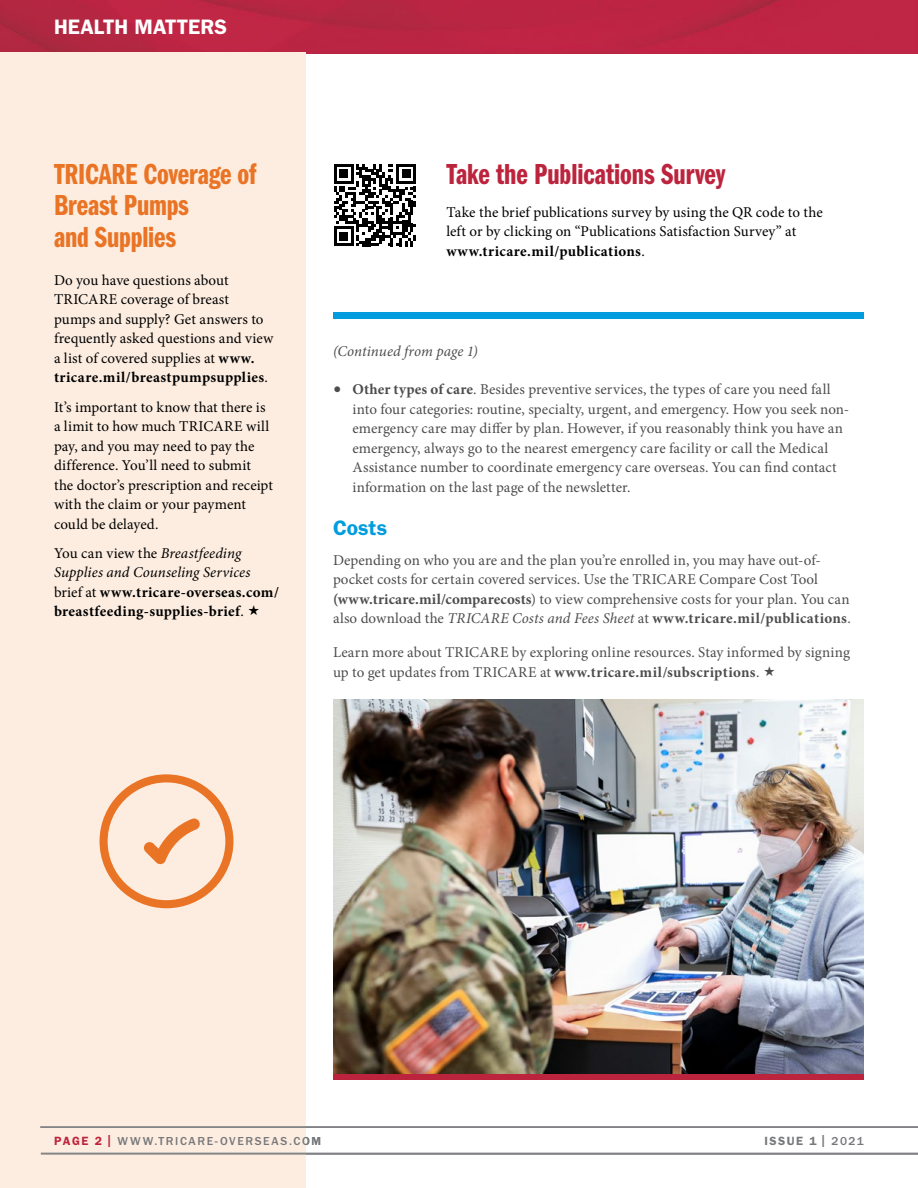
<style>
.page{position:relative;width:918px;height:1188px;background:#fff}
.page>*{position:absolute;margin:0;border:0;box-sizing:border-box;transform-origin:0 0}
.Sidebar_H1_Orange{font:30px/31.5px "ITC Franklin Gothic Std Dm Cp";letter-spacing:-.005em;color:#ea7425}
.Sidebar_H1_Red{font:30px "ITC Franklin Gothic Std Dm Cp";color:#bc243d}
.t1{font:600 21px "ITC Franklin Gothic Std";color:#fff}
.S1_-_Light_Blue{font:600 21px "ITC Franklin Gothic Std";color:#009dde}
.t2{font:15px/19.5px "Minion Pro";color:#4d4d4f}
.Sidebar_-_P{font:15px/19.5px "Minion Pro";color:#000}
.Sidebar_-_P-2{font:700 15px/19.5px "Minion Pro";letter-spacing:.03em;color:#000}
.t3{font:italic 15px "Minion Pro";letter-spacing:.005em;color:#4d4d4f}
.t4{font:500 12px "ITC Franklin Gothic Std";letter-spacing:.135em;color:#77787b}
.t5{font:600 12px "ITC Franklin Gothic Std";letter-spacing:.12em;color:#77787b}
.s1{font-weight:700}
.s2{font-weight:400}
.s3{font-weight:400;font-style:italic}
.s4{font-size:21.75px}
.s5{font-style:italic}
.s6{font-weight:600;color:#bc243d}
.s7{font-weight:500}
</style>
<div class="page">
<img style="left:0;top:0;width:918px;height:54px">
<div style="left:0;top:53px;width:306px;height:1135px;background:#fdede0"></div>
<hr style="left:41px;top:1153px;width:877px;height:1px;background:#808285">
<svg style="left:334px;top:164px;width:82px;height:82px"></svg>
<hr style="left:41px;top:1154px;width:877px;height:1px;background:#808285">
<hr style="left:40px;top:1127px;width:878px;height:1px;background:#808285">
<div style="left:333px;top:312px;width:531px;height:6px;background:#009dde"></div>
<div style="left:333px;top:1074px;width:531px;height:6px;background:#bc243d"></div>
<img style="left:333px;top:699px;width:531px;height:375px">
<svg style="left:100px;top:774px;width:133px;height:134px"></svg>
<h2 class="t1" style="left:54px;top:15px;width:175px">HEALTH MATTERS</h2>
<p class="Sidebar_H1_Orange" style="left:54px;top:159px;width:204px">TRICARE Coverage of<br>Breast Pumps<br>and Supplies</p>
<p class="Sidebar_-_P" style="left:54px;top:270px;width:221px">Do you have questions about<br>TRICARE coverage of breast pumps and supply? Get answers to frequently asked questions and view a list of covered supplies at <span class="s1">www. tricare.mil/breastpumpsupplies</span>.</p>
<p class="Sidebar_-_P" style="left:54px;top:397px;width:221px">It’s important to know that there is a limit to how much TRICARE will pay, and you may need to pay the difference. You’ll need to submit the doctor’s prescription and receipt with the claim or your payment could be delayed.</p>
<p class="Sidebar_-_P-2" style="left:54px;top:543px;width:226px"><span class="s2">You can view the</span> <span class="s3">Breastfeeding Supplies and Counseling Services </span><span class="s2">brief at</span> www.tricare-overseas.com/ breastfeeding-supplies-brief<span class="s2">.</span></p>
<p class="Sidebar_H1_Red" style="left:446px;top:157px;width:280px">Take the Publications Survey</p>
<p class="Sidebar_-_P" style="left:446px;top:202px;width:378px">Take the brief publications survey by using the QR code to the left or by clicking on “Publications Satisfaction Survey” at</p>
<p class="Sidebar_-_P-2" style="left:446px;top:241px;width:200px">www.tricare.mil/publications<span class="s2">.</span></p>
<p class="t3" style="left:333px;top:341px;width:146px">(Continued from page 1)</p>
<p class="t2" style="left:352px;top:380px;width:498px;text-indent:-20px"><span class="s4">•</span> <span class="s1">Other types of care</span>. Besides preventive services, the types of care you need fall into four categories: routine, specialty, urgent, and emergency. How you seek non&shy;emergency care may differ by plan. However, if you reasonably think you have an emergency, always go to the nearest emergency care facility or call the Medical Assistance number to coordinate emergency care overseas. You can find contact information on the last page of the newsletter.</p>
<p class="S1_-_Light_Blue" style="left:333px;top:515px;width:56px">Costs</p>
<p class="t2" style="left:333px;top:550px;width:519px">Depending on who you are and the plan you’re enrolled in, you may have out-of&shy;pocket costs for certain covered services. Use the TRICARE Compare Cost Tool <span class="s1">(www.tricare.mil/comparecosts</span>) to view comprehensive costs for your plan. You can also download the <span class="s5">TRICARE Costs and Fees Sheet</span> at <span class="s1">www.tricare.mil/publications</span>.</p>
<p class="t2" style="left:333px;top:643px;width:519px">Learn more about TRICARE by exploring online resources. Stay informed by signing up to get updates from TRICARE at <span class="s1">www.tricare.mil/subscriptions</span>.</p>
<p class="t4" style="left:54px;top:1134px;width:269px"><span class="s6">PAGE 2 |</span> WWW.TRICARE-OVERSEAS.COM</p>
<p class="t5" style="left:764px;top:1134px;width:101px">ISSUE 1 | <span class="s7">2021</span></p>
</div>
